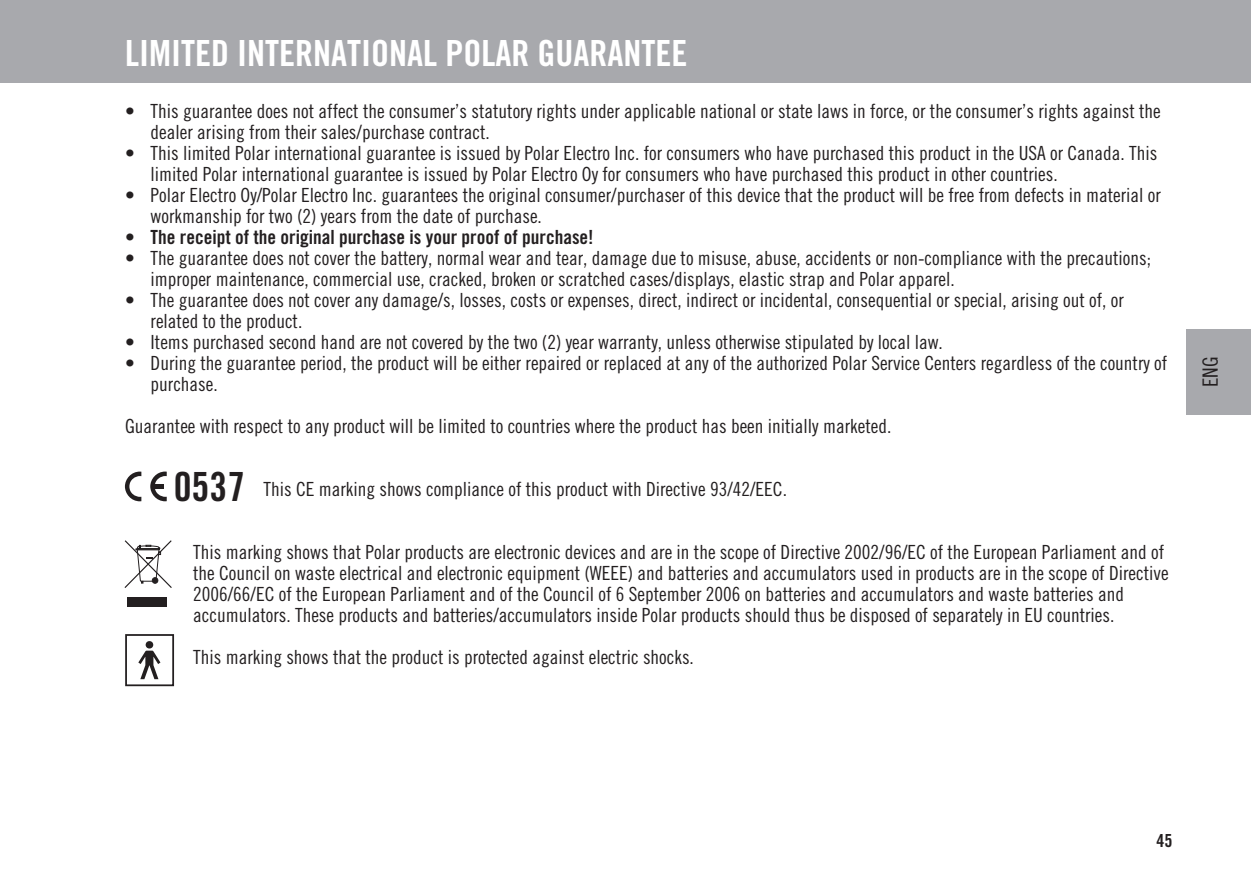
<style>
.page{position:relative;width:1251px;height:893px;background:#fff}
.page>*{position:absolute;margin:0;border:0;box-sizing:border-box;transform-origin:0 0}
.t1{font:40.2px "Trade Gothic Bold Cond Twenty";color:#231f20}
.t2{font:36px "Trade Gothic LT Std Bd Cn 20";color:#fff}
.t3{font:21px "Trade Gothic Cond Eighteen";color:#231f20}
.t4{font:19.5px/21px "Trade Gothic LT Std Cn 18";color:#231f20}
.t5{font:19.5px "Trade Gothic LT Std Bd Cn 20";color:#231f20}
.t6{font:18px "Trade Gothic LT Std Bd Cn 20";color:#231f20}
</style>
<div class="page">
<div style="left:1185px;top:329px;width:65px;height:85px;background:#a8a9ad"></div>
<div style="left:0;top:0;width:1250px;height:83px;background:#a8a9ad"></div>
<svg style="left:125px;top:472px;width:16px;height:29px"></svg>
<svg style="left:150px;top:471px;width:17px;height:30px"></svg>
<div style="left:153px;top:484px;width:11px;height:5px;background:#231f20"></div>
<div style="left:125px;top:634px;width:49px;height:52px;border:2px solid #231f20"></div>
<svg style="left:138px;top:641px;width:22px;height:38px"></svg>
<div style="left:128px;top:598px;width:39px;height:9px;background:#231f20"></div>
<svg style="left:125px;top:541px;width:47px;height:47px"></svg>
<h2 class="t2" style="left:125px;top:31px;width:563px">LIMITED INTERNATIONAL POLAR GUARANTEE</h2>
<p class="t4" style="left:151px;top:100px;width:1011px;text-indent:-26px">• This guarantee does not affect the consumer’s statutory rights under applicable national or state laws in force, or the consumer’s rights against the dealer arising from their sales/purchase contract.</p>
<p class="t4" style="left:151px;top:142px;width:1008px;text-indent:-26px">• This limited Polar international guarantee is issued by Polar Electro Inc. for consumers who have purchased this product in the USA or Canada. This limited Polar international guarantee is issued by Polar Electro Oy for consumers who have purchased this product in other countries.</p>
<p class="t4" style="left:151px;top:184px;width:1011px;text-indent:-26px">• Polar Electro Oy/Polar Electro Inc. guarantees the original consumer/purchaser of this device that the product will be free from defects in material or workmanship for two (2) years from the date of purchase.</p>
<p class="t5" style="left:125px;top:225px;width:470px">• The receipt of the original purchase is your proof of purchase!</p>
<p class="t4" style="left:151px;top:247px;width:1001px;text-indent:-26px">• The guarantee does not cover the battery, normal wear and tear, damage due to misuse, abuse, accidents or non-compliance with the precautions; improper maintenance, commercial use, cracked, broken or scratched cases/displays, elastic strap and Polar apparel.</p>
<p class="t4" style="left:151px;top:289px;width:974px;text-indent:-26px">• The guarantee does not cover any damage/s, losses, costs or expenses, direct, indirect or incidental, consequential or special, arising out of, or related to the product.</p>
<p class="t4" style="left:125px;top:331px;width:819px">• Items purchased second hand are not covered by the two (2) year warranty, unless otherwise stipulated by local law.</p>
<p class="t4" style="left:151px;top:352px;width:1017px;text-indent:-26px">• During the guarantee period, the product will be either repaired or replaced at any of the authorized Polar Service Centers regardless of the country of purchase.</p>
<p class="t4" style="left:125px;top:415px;width:767px">Guarantee with respect to any product will be limited to countries where the product has been initially marketed.</p>
<h1 class="t1" style="left:174px;top:462px;width:73px">0537</h1>
<p class="t4" style="left:263px;top:478px;width:525px">This CE marking shows compliance of this product with Directive 93/42/EEC.</p>
<p class="t4" style="left:193px;top:541px;width:976px">This marking shows that Polar products are electronic devices and are in the scope of Directive 2002/96/EC of the European Parliament and of the Council on waste electrical and electronic equipment (WEEE) and batteries and accumulators used in products are in the scope of Directive 2006/66/EC of the European Parliament and of the Council of 6 September 2006 on batteries and accumulators and waste batteries and accumulators. These products and batteries/accumulators inside Polar products should thus be disposed of separately in EU countries.</p>
<p class="t4" style="left:193px;top:646px;width:502px">This marking shows that the product is protected against electric shocks.</p>
<p class="t3" style="left:1197px;top:387px;width:32px;rotate:-90deg">ENG</p>
<p class="t6" style="left:1156px;top:830px;width:17px">45</p>
</div>
